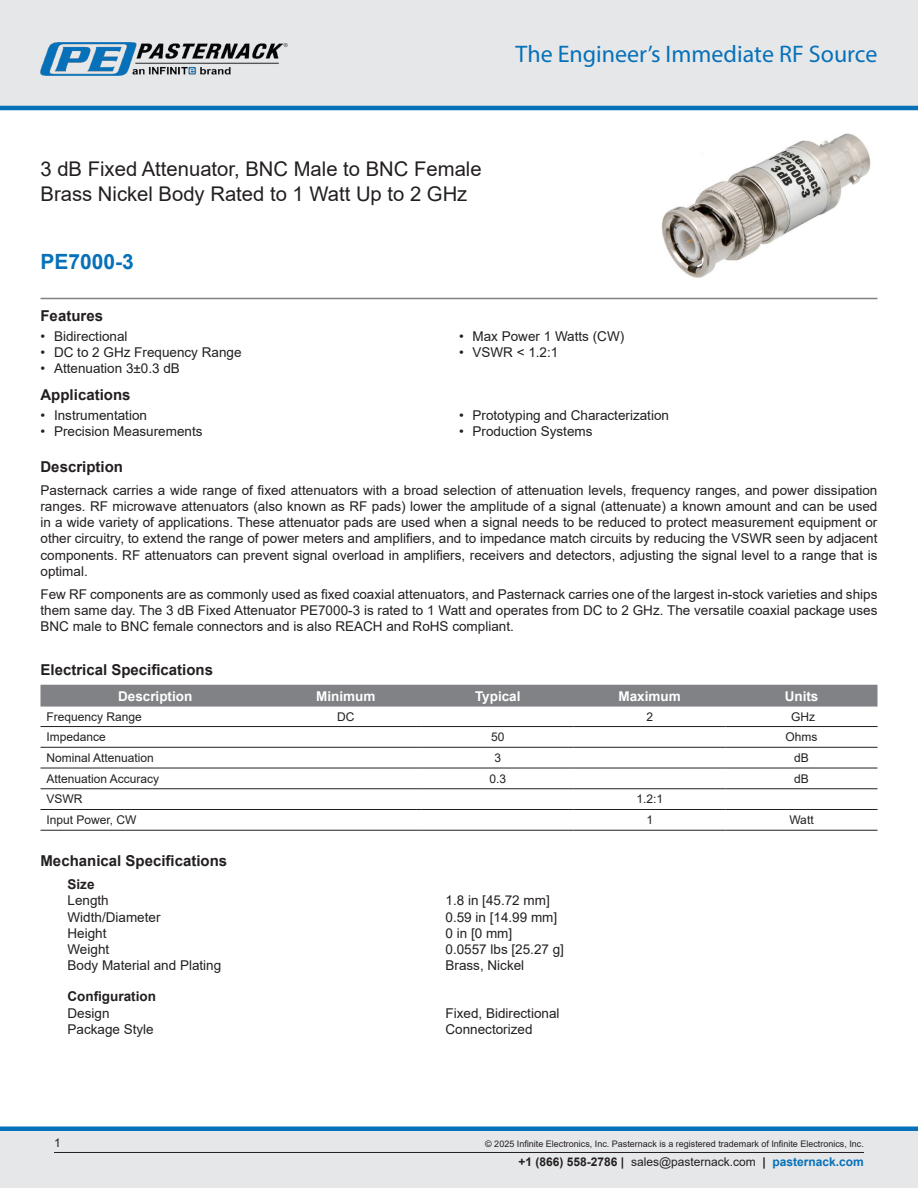
<style>
.page{position:relative;width:918px;height:1188px;background:#fff}
.page>*{position:absolute;margin:0;border:0;box-sizing:border-box;transform-origin:0 0}
.t1{font:24px "Myriad Pro";color:#0671b9}
.Branded_Part_No{font:700 21px "Arial";color:#0671b9}
.Web_Description_Para{font:20.25px/24.3px "Arial";color:#231f20}
.Head1{font:700 15px "Arial";color:#231f20}
.MarketingDescription{font:13.5px/16.2px "Arial";color:#231f20;text-align:justify}
.Specs_Para{font:13.5px "Arial";color:#231f20}
.Table_Header{font:700 13.5px "Arial";color:#fff}
.Head3{font:700 13.5px "Arial";color:#231f20}
.Head2_after_Head1{font:700 13.5px "Arial";color:#231f20}
.Table_Body_Left{font:12px "Arial";color:#231f20}
.Table_Body{font:12px "Arial";color:#231f20}
.Copyright_disclaimer{font:9px "Arial";color:#231f20}
.s1{font-weight:700}
.s2{font-weight:700;color:#0671b9}
</style>
<div class="page">
<div style="left:0;top:0;width:918px;height:108px;background:#e6e7e9"></div>
<hr style="left:0;top:106px;width:918px;height:4px;background:#0671b9">
<img style="left:40px;top:42px;width:248px;height:34px">
<div style="left:0;top:1131px;width:918px;height:57px;background:#e6e7e9"></div>
<div style="left:0;top:1126px;width:918px;height:5px;background:#0671b9"></div>
<hr style="left:54px;top:1152px;width:810px;height:1px;background:#231f20">
<hr style="left:40px;top:298px;width:838px;height:1px;background:#808285">
<img style="left:661px;top:133px;width:210px;height:145px">
<div style="left:40px;top:685px;width:838px;height:22px;background:#808285"></div>
<hr style="left:40px;top:726px;width:230px;height:1px;background:#231f20">
<hr style="left:270px;top:726px;width:152px;height:1px;background:#231f20">
<hr style="left:422px;top:726px;width:152px;height:1px;background:#231f20">
<hr style="left:574px;top:726px;width:152px;height:1px;background:#231f20">
<hr style="left:726px;top:726px;width:152px;height:1px;background:#231f20">
<hr style="left:40px;top:747px;width:230px;height:1px;background:#231f20">
<hr style="left:270px;top:747px;width:152px;height:1px;background:#231f20">
<hr style="left:422px;top:747px;width:152px;height:1px;background:#231f20">
<hr style="left:574px;top:747px;width:152px;height:1px;background:#231f20">
<hr style="left:726px;top:747px;width:152px;height:1px;background:#231f20">
<hr style="left:40px;top:768px;width:230px;height:1px;background:#231f20">
<hr style="left:270px;top:768px;width:152px;height:1px;background:#231f20">
<hr style="left:422px;top:768px;width:152px;height:1px;background:#231f20">
<hr style="left:574px;top:768px;width:152px;height:1px;background:#231f20">
<hr style="left:726px;top:768px;width:152px;height:1px;background:#231f20">
<hr style="left:40px;top:789px;width:230px;height:1px;background:#231f20">
<hr style="left:270px;top:789px;width:152px;height:1px;background:#231f20">
<hr style="left:422px;top:789px;width:152px;height:1px;background:#231f20">
<hr style="left:574px;top:789px;width:152px;height:1px;background:#231f20">
<hr style="left:726px;top:789px;width:152px;height:1px;background:#231f20">
<hr style="left:40px;top:809px;width:230px;height:1px;background:#231f20">
<hr style="left:270px;top:809px;width:152px;height:1px;background:#231f20">
<hr style="left:422px;top:809px;width:152px;height:1px;background:#231f20">
<hr style="left:574px;top:809px;width:152px;height:1px;background:#231f20">
<hr style="left:726px;top:809px;width:152px;height:1px;background:#231f20">
<hr style="left:40px;top:830px;width:230px;height:1px;background:#231f20">
<hr style="left:270px;top:830px;width:152px;height:1px;background:#231f20">
<hr style="left:422px;top:830px;width:152px;height:1px;background:#231f20">
<hr style="left:574px;top:830px;width:152px;height:1px;background:#231f20">
<hr style="left:726px;top:830px;width:152px;height:1px;background:#231f20">
<h1 class="t1" style="left:516px;top:39px;width:363px">The Engineer’s Immediate RF Source</h1>
<h1 class="Web_Description_Para" style="left:40px;top:157px;width:443px">3 dB Fixed Attenuator, BNC Male to BNC Female<br>Brass Nickel Body Rated to 1 Watt Up to 2 GHz</h1>
<p class="Branded_Part_No" style="left:40px;top:247px;width:95px">PE7000-3</p>
<p class="Head1" style="left:40px;top:306px;width:64px">Features</p>
<p class="MarketingDescription" style="left:40px;top:328px;width:89px">• Bidirectional</p>
<p class="MarketingDescription" style="left:40px;top:344px;width:203px">• DC to 2 GHz Frequency Range</p>
<p class="MarketingDescription" style="left:40px;top:360px;width:141px">• Attenuation 3±0.3 dB</p>
<p class="Head1" style="left:40px;top:384px;width:92px">Applications</p>
<p class="MarketingDescription" style="left:40px;top:407px;width:108px">• Instrumentation</p>
<p class="MarketingDescription" style="left:40px;top:423px;width:164px">• Precision Measurements</p>
<p class="MarketingDescription" style="left:459px;top:328px;width:167px">• Max Power 1 Watts (CW)</p>
<p class="MarketingDescription" style="left:459px;top:344px;width:101px">• VSWR &lt; 1.2:1</p>
<p class="MarketingDescription" style="left:459px;top:407px;width:212px">• Prototyping and Characterization</p>
<p class="MarketingDescription" style="left:459px;top:423px;width:135px">• Production Systems</p>
<p class="Head1" style="left:40px;top:456px;width:84px">Description</p>
<p class="MarketingDescription" style="left:40px;top:482px;width:838px">Pasternack carries a wide range of fixed attenuators with a broad selection of attenuation levels, frequency ranges, and power dissipation ranges. RF microwave attenuators (also known as RF pads) lower the amplitude of a signal (attenuate) a known amount and can be used in a wide variety of applications. These attenuator pads are used when a signal needs to be reduced to protect measurement equipment or other circuitry, to extend the range of power meters and amplifiers, and to impedance match circuits by reducing the VSWR seen by adjacent components. RF attenuators can prevent signal overload in amplifiers, receivers and detectors, adjusting the signal level to a range that is optimal.</p>
<p class="MarketingDescription" style="left:40px;top:586px;width:838px">Few RF components are as commonly used as fixed coaxial attenuators, and Pasternack carries one of the largest in-stock varieties and ships them same day. The 3 dB Fixed Attenuator PE7000-3 is rated to 1 Watt and operates from DC to 2 GHz. The versatile coaxial package uses BNC male to BNC female connectors and is also REACH and RoHS compliant.</p>
<p class="Head1" style="left:40px;top:659px;width:174px">Electrical Specifications</p>
<p class="Table_Header" style="left:118px;top:686px;width:76px">Description</p>
<p class="Table_Header" style="left:316px;top:686px;width:61px">Minimum</p>
<p class="Table_Header" style="left:475px;top:686px;width:47px">Typical</p>
<p class="Table_Header" style="left:619px;top:686px;width:64px">Maximum</p>
<p class="Table_Header" style="left:785px;top:686px;width:35px">Units</p>
<p class="Table_Body_Left" style="left:46px;top:708px;width:97px">Frequency Range</p>
<p class="Table_Body" style="left:337px;top:708px;width:19px">DC</p>
<p class="Table_Body" style="left:646px;top:708px;width:8px">2</p>
<p class="Table_Body" style="left:791px;top:708px;width:25px">GHz</p>
<p class="Table_Body_Left" style="left:46px;top:729px;width:61px">Impedance</p>
<p class="Table_Body" style="left:491px;top:729px;width:15px">50</p>
<p class="Table_Body" style="left:786px;top:729px;width:34px">Ohms</p>
<p class="Table_Body_Left" style="left:46px;top:750px;width:109px">Nominal Attenuation</p>
<p class="Table_Body" style="left:494px;top:750px;width:8px">3</p>
<p class="Table_Body" style="left:794px;top:750px;width:16px">dB</p>
<p class="Table_Body_Left" style="left:46px;top:770px;width:114px">Attenuation Accuracy</p>
<p class="Table_Body" style="left:489px;top:770px;width:18px">0.3</p>
<p class="Table_Body" style="left:794px;top:770px;width:16px">dB</p>
<p class="Table_Body_Left" style="left:46px;top:791px;width:37px">VSWR</p>
<p class="Table_Body" style="left:636px;top:791px;width:28px">1.2:1</p>
<p class="Table_Body_Left" style="left:46px;top:812px;width:92px">Input Power, CW</p>
<p class="Table_Body" style="left:646px;top:812px;width:8px">1</p>
<p class="Table_Body" style="left:789px;top:812px;width:26px">Watt</p>
<p class="Head1" style="left:40px;top:850px;width:188px">Mechanical Specifications</p>
<p class="Head2_after_Head1" style="left:68px;top:875px;width:29px">Size</p>
<p class="Specs_Para" style="left:68px;top:891px;width:43px">Length</p>
<p class="Specs_Para" style="left:446px;top:891px;width:106px">1.8 in [45.72 mm]</p>
<p class="Specs_Para" style="left:68px;top:908px;width:95px">Width/Diameter</p>
<p class="Specs_Para" style="left:446px;top:908px;width:113px">0.59 in [14.99 mm]</p>
<p class="Specs_Para" style="left:68px;top:924px;width:41px">Height</p>
<p class="Specs_Para" style="left:446px;top:924px;width:68px">0 in [0 mm]</p>
<p class="Specs_Para" style="left:68px;top:940px;width:43px">Weight</p>
<p class="Specs_Para" style="left:446px;top:940px;width:120px">0.0557 lbs [25.27 g]</p>
<p class="Specs_Para" style="left:68px;top:956px;width:155px">Body Material and Plating</p>
<p class="Specs_Para" style="left:446px;top:956px;width:80px">Brass, Nickel</p>
<p class="Head3" style="left:68px;top:987px;width:90px">Configuration</p>
<p class="Specs_Para" style="left:68px;top:1004px;width:44px">Design</p>
<p class="Specs_Para" style="left:446px;top:1004px;width:116px">Fixed, Bidirectional</p>
<p class="Specs_Para" style="left:68px;top:1020px;width:88px">Package Style</p>
<p class="Specs_Para" style="left:446px;top:1020px;width:89px">Connectorized</p>
<p class="Table_Body_Left" style="left:54px;top:1135px;width:8px">1</p>
<p class="Copyright_disclaimer" style="left:485px;top:1138px;width:380px">© 2025 Infinite Electronics, Inc. Pasternack is a registered trademark of Infinite Electronics, Inc.</p>
<p class="Table_Body_Left" style="left:519px;top:1153px;width:347px"><span class="s1">+1 (866) 558-2786 |</span> sales@pasternack.com <span class="s1">|</span> <span class="s2">pasternack.com</span></p>
</div>
